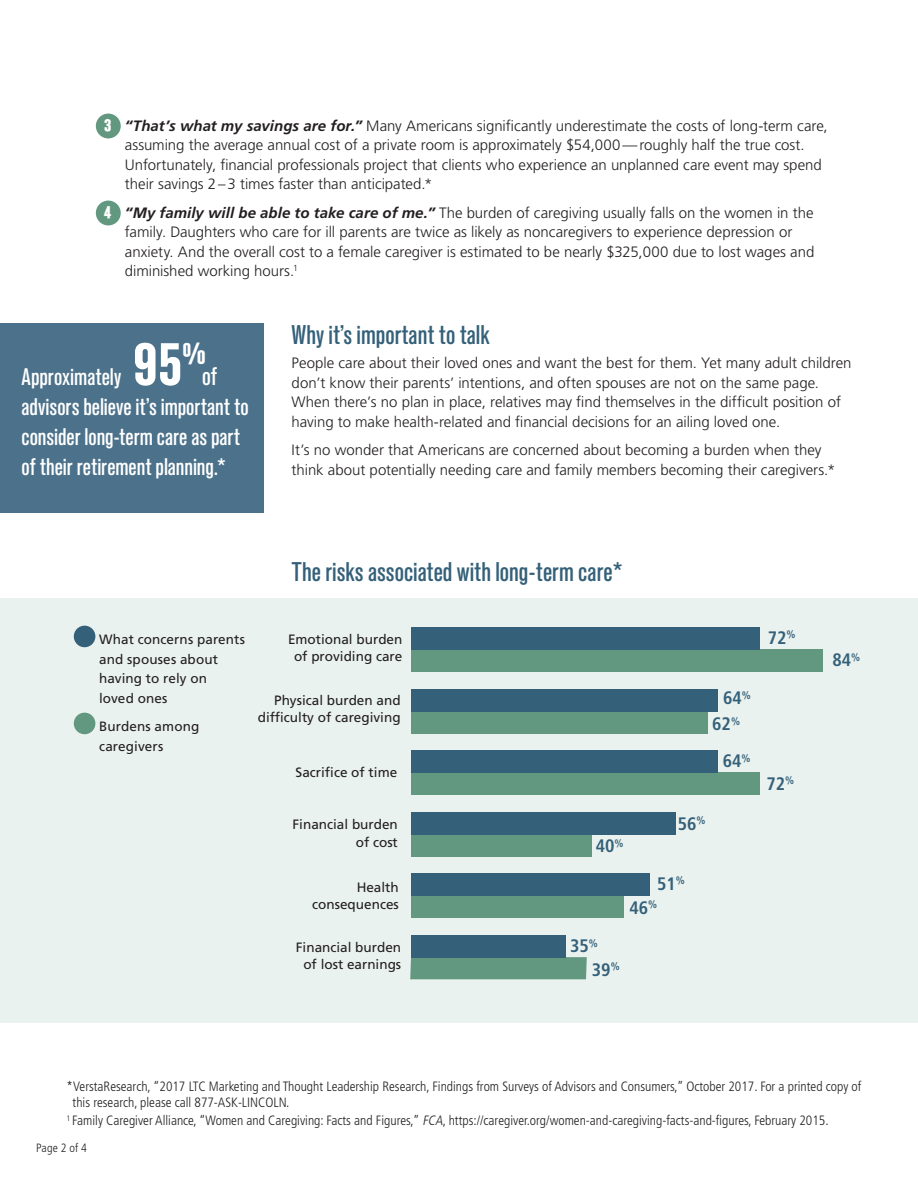
<style>
.page{position:relative;width:918px;height:1188px;background:#fff}
.page>*{position:absolute;margin:0;border:0;box-sizing:border-box;transform-origin:0 0}
.Paragraph_Style_1{font:700 condensed 60px "Standard CT";color:#fff}
.Subhead_2_Standard_M{font:500 condensed 27px "Standard CT";color:#346079}
.t1{font:700 condensed 27px "Standard CT";color:#fff}
.Paragraph_Style_1-2{font:500 condensed 25.5px "Standard CT";color:#fff}
.Paragraph_Style_1-3{font:500 condensed 24px/30px "Standard CT";letter-spacing:-.005em;color:#fff}
.t2{font:700 condensed 18px "Frutiger LT Std";color:#346079}
.Body_Main{font:300 15px/19.5px "Frutiger LT Std";color:#231f20}
.Disclosure_Frutiger{font:300 condensed 13.5px/16.5px "Frutiger LT Std";color:#231f20}
.Body_Main-2{font:13.5px/17.1px "Frutiger LT Std";color:#231f20;text-align:right}
.Page_Numbers_Frutige{font:300 condensed 12px "Frutiger LT Std";letter-spacing:.01em;color:#231f20}
.s1{font-weight:700;font-style:italic}
.s2{font-style:italic}
</style>
<div class="page">
<div style="left:0;top:598px;width:918px;height:424px;background:#eaf2ef"></div>
<div style="left:411px;top:649px;width:412px;height:23px;background:#629780"></div>
<div style="left:411px;top:711px;width:296px;height:22px;background:#629780"></div>
<div style="left:411px;top:773px;width:349px;height:22px;background:#629780"></div>
<div style="left:411px;top:834px;width:181px;height:22px;background:#629780"></div>
<div style="left:411px;top:896px;width:213px;height:22px;background:#629780"></div>
<div style="left:410px;top:957px;width:177px;height:22px;background:#629780"></div>
<div style="left:411px;top:628px;width:349px;height:22px;background:#346079"></div>
<div style="left:411px;top:689px;width:307px;height:22px;background:#346079"></div>
<div style="left:411px;top:751px;width:307px;height:22px;background:#346079"></div>
<div style="left:411px;top:812px;width:265px;height:22px;background:#346079"></div>
<div style="left:411px;top:874px;width:239px;height:22px;background:#346079"></div>
<div style="left:411px;top:935px;width:155px;height:22px;background:#346079"></div>
<div style="left:0;top:323px;width:264px;height:190px;background:#4c728b"></div>
<div style="left:96px;top:114px;width:25px;height:24px;background:#629780;border-radius:50%"></div>
<div style="left:96px;top:201px;width:25px;height:24px;background:#629780;border-radius:50%"></div>
<div style="left:74px;top:626px;width:21px;height:21px;background:#346079;border-radius:50%"></div>
<div style="left:74px;top:713px;width:21px;height:21px;background:#629780;border-radius:50%"></div>
<p class="t1" style="left:104px;top:114px;width:9px">³</p>
<p class="Body_Main" style="left:125px;top:116px;width:704px"><span class="s1">“That’s what my savings are for.”</span> Many Americans significantly underestimate the costs of long-term care, assuming the average annual cost of a private room is approximately $54,000—roughly half the true cost.<br>Unfortunately, financial professionals project that clients who experience an unplanned care event may spend their savings 2–3 times faster than anticipated.*</p>
<p class="t1" style="left:104px;top:201px;width:10px">⁴</p>
<p class="Body_Main" style="left:125px;top:203px;width:691px"><span class="s1">“My family will be able to take care of me.”</span> The burden of caregiving usually falls on the women in the family. Daughters who care for ill parents are twice as likely as noncaregivers to experience depression or anxiety. And the overall cost to a female caregiver is estimated to be nearly $325,000 due to lost wages and diminished working hours.<sup>1</sup></p>
<p class="Paragraph_Style_1" style="left:132px;top:331px;width:75px">95<sup>%</sup></p>
<p class="Paragraph_Style_1-2" style="left:202px;top:361px;width:17px">of</p>
<p class="Paragraph_Style_1-3" style="left:21px;top:392px;width:229px">advisors believe it’s important to consider long-term care as part of their retirement planning.*</p>
<p class="Paragraph_Style_1-3" style="left:21px;top:362px;width:101px">Approximately</p>
<p class="Subhead_2_Standard_M" style="left:292px;top:319px;width:200px">Why it’s important to talk</p>
<p class="Body_Main" style="left:292px;top:354px;width:562px">People care about their loved ones and want the best for them. Yet many adult children don’t know their parents’ intentions, and often spouses are not on the same page.<br>When there’s no plan in place, relatives may find themselves in the difficult position of having to make health-related and financial decisions for an ailing loved one.</p>
<p class="Body_Main" style="left:292px;top:441px;width:545px">It’s no wonder that Americans are concerned about becoming a burden when they think about potentially needing care and family members becoming their caregivers.*</p>
<p class="Subhead_2_Standard_M" style="left:292px;top:556px;width:332px">The risks associated with long-term care*</p>
<p class="Body_Main-2" style="left:99px;top:630px;width:147px;line-height:19.5px;text-align:left">What concerns parents and spouses about having to rely on loved ones</p>
<p class="Body_Main-2" style="left:99px;top:717px;width:102px;line-height:19.5px;text-align:left">Burdens among caregivers</p>
<p class="Body_Main-2" style="left:288px;top:631px;width:116px;text-align:center">Emotional burden of providing care</p>
<p class="Body_Main-2" style="left:258px;top:692px;width:144px">Physical burden and difficulty of caregiving</p>
<p class="Body_Main-2" style="left:296px;top:764px;width:103px">Sacrifice of time</p>
<p class="Body_Main-2" style="left:293px;top:816px;width:107px">Financial burden of cost</p>
<p class="Body_Main-2" style="left:312px;top:879px;width:88px">Health consequences</p>
<p class="Body_Main-2" style="left:296px;top:938px;width:107px;text-align:center">Financial burden of lost earnings</p>
<p class="t2" style="left:768px;top:627px;width:29px">72<sup>%</sup></p>
<p class="t2" style="left:723px;top:687px;width:29px">64<sup>%</sup></p>
<p class="t2" style="left:712px;top:713px;width:29px">62<sup>%</sup></p>
<p class="t2" style="left:723px;top:750px;width:29px">64<sup>%</sup></p>
<p class="t2" style="left:596px;top:835px;width:29px">40<sup>%</sup></p>
<p class="t2" style="left:678px;top:813px;width:29px">56<sup>%</sup></p>
<p class="t2" style="left:657px;top:873px;width:29px">51<sup>%</sup></p>
<p class="t2" style="left:570px;top:935px;width:29px">35<sup>%</sup></p>
<p class="t2" style="left:592px;top:959px;width:29px">39<sup>%</sup></p>
<p class="t2" style="left:629px;top:897px;width:29px">46<sup>%</sup></p>
<p class="t2" style="left:767px;top:773px;width:29px">72<sup>%</sup></p>
<p class="t2" style="left:832px;top:649px;width:29px">84<sup>%</sup></p>
<p class="Disclosure_Frutiger" style="left:73px;top:1078px;width:790px;text-indent:-6px">*VerstaResearch, “2017 LTC Marketing and Thought Leadership Research, Findings from Surveys of Advisors and Consumers,” October 2017. For a printed copy of this research, please call 877-ASK-LINCOLN.</p>
<p class="Disclosure_Frutiger" style="left:67px;top:1112px;width:763px"><sup>1</sup> Family Caregiver Alliance, “Women and Caregiving: Facts and Figures,” <span class="s2">FCA</span>, https://caregiver.org/women-and-caregiving-facts-and-figures, February 2015.</p>
<p class="Page_Numbers_Frutige" style="left:36px;top:1141px;width:52px">Page 2 of 4</p>
</div>
